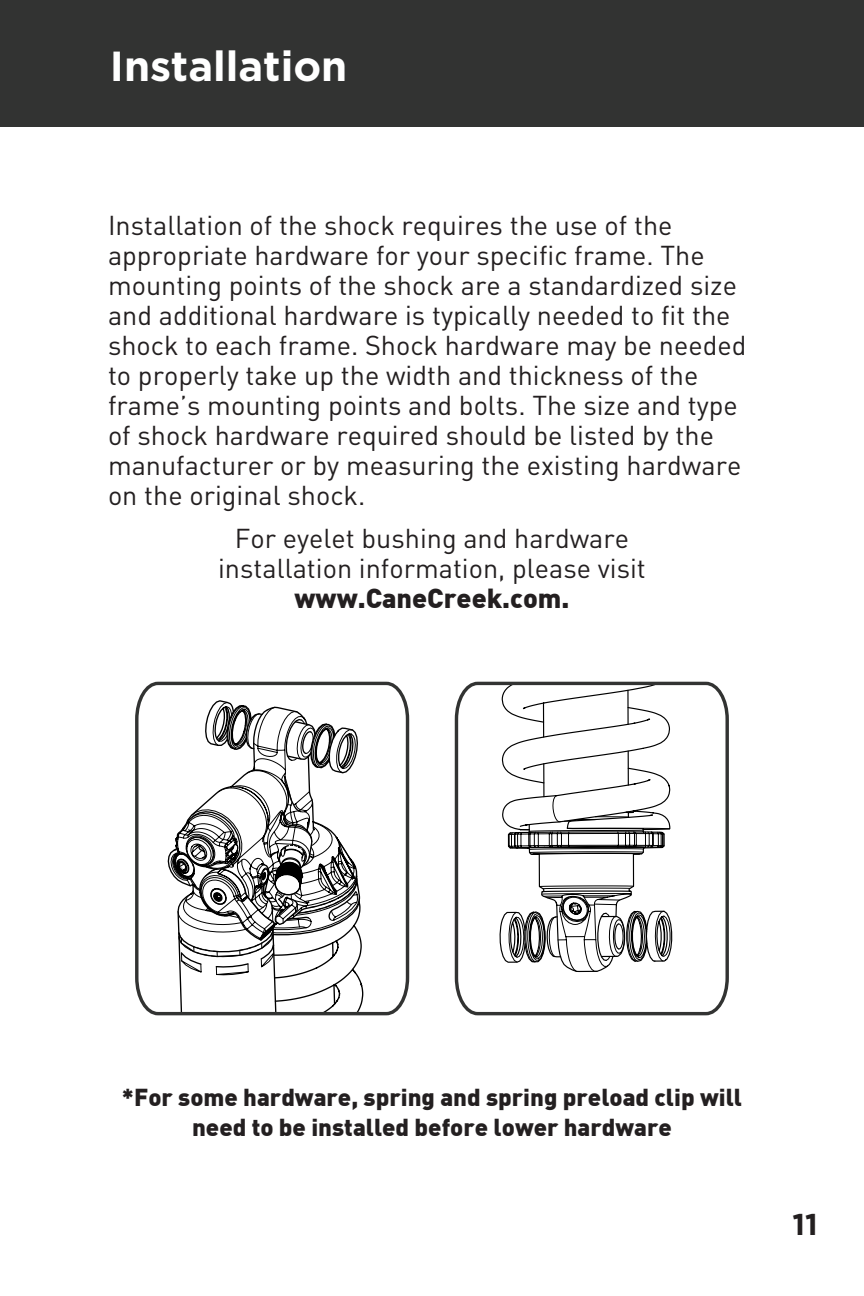
<style>
.page{position:relative;width:864px;height:1296px;background:#fff}
.page>*{position:absolute;margin:0;border:0;box-sizing:border-box;transform-origin:0 0}
.t1{font:700 42px "Gotham";color:#fff}
.t2{font:700 30px "Gotham";color:#231f20}
.t3{font:27px/30px "DIN";color:#231f20}
.t4{font:900 24px/30px "DIN";color:#231f20;text-align:center}
.s1{font-weight:900}
</style>
<div class="page">
<div style="left:0;top:0;width:864px;height:126px;background:#323332"></div>
<svg style="left:454px;top:681px;width:275px;height:335px"></svg>
<svg style="left:135px;top:681px;width:275px;height:335px"></svg>
<p class="t1" style="left:110px;top:39px;width:239px">Installation</p>
<p class="t3" style="left:108px;top:210px;width:640px">Installation of the shock requires the use of the appropriate hardware for your specific frame. The mounting points of the shock are a standardized size and additional hardware is typically needed to fit the shock to each frame. Shock hardware may be needed to properly take up the width and thickness of the frame’s mounting points and bolts. The size and type of shock hardware required should be listed by the manufacturer or by measuring the existing hardware on the original shock.</p>
<p class="t3" style="left:218px;top:523px;width:429px;text-align:center">For eyelet bushing and hardware installation information, please visit <span class="s1">www.CaneCreek.com.</span></p>
<p class="t4" style="left:122px;top:1081px;width:622px">*For some hardware, spring and spring preload clip will need to be installed before lower hardware</p>
<p class="t2" style="left:792px;top:1205px;width:27px">11</p>
</div>
